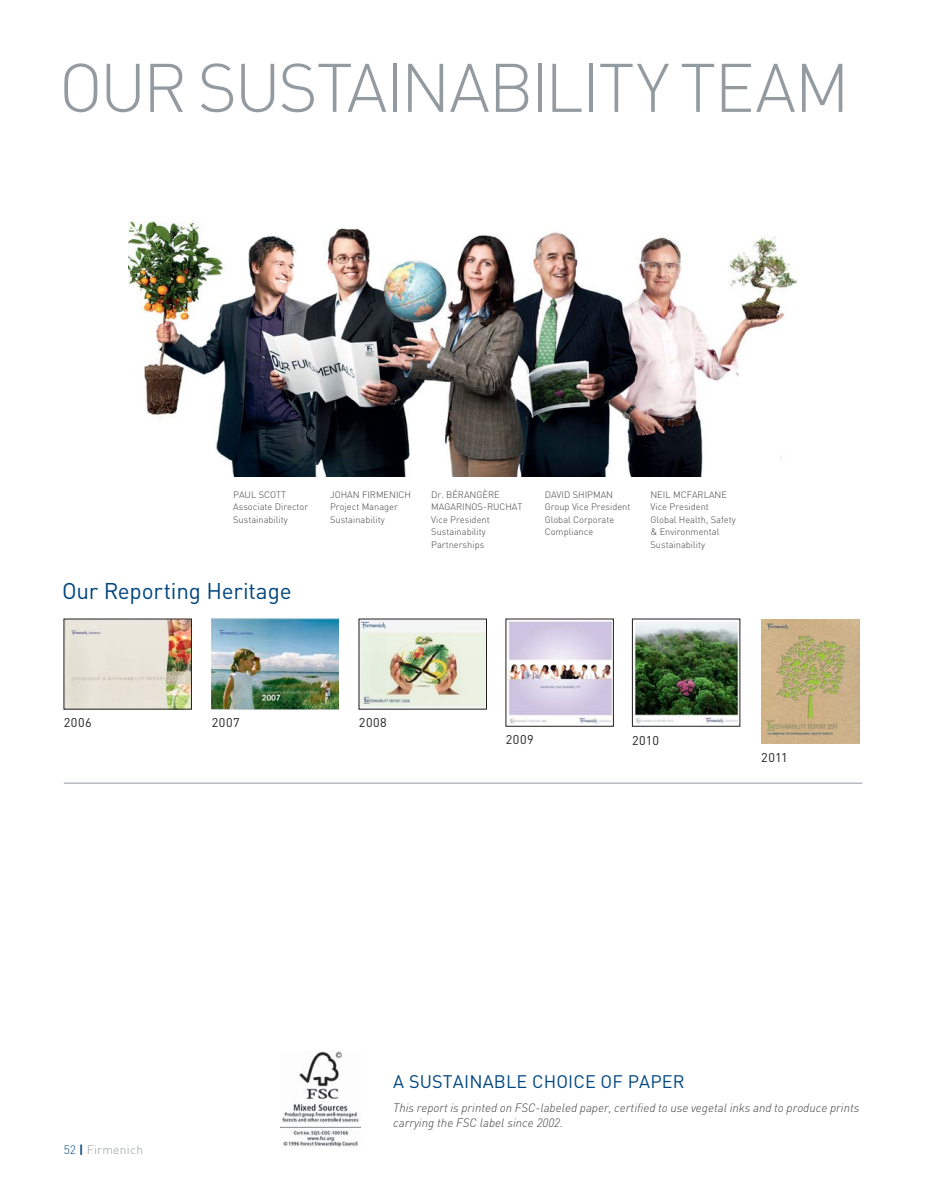
<style>
.page{position:relative;width:936px;height:1191px;background:#fff}
.page>*{position:absolute;margin:0;border:0;box-sizing:border-box;transform-origin:0 0}
.t1{font:300 67.5px "DIN Pro";letter-spacing:-.03em;color:#939ba1}
.t2{font:22.5px "DIN Pro";letter-spacing:-.01em;color:#00467f}
.t3{font:18px "DIN Pro";letter-spacing:.01em;color:#00467f}
.t4{font:12.6px "DIN Pro";letter-spacing:.04em;color:#231f20}
.t5{font:italic 300 12px/15px "DIN Pro";color:#404041}
.t6{font:300 12px "DIN Pro";letter-spacing:.025em;color:#939ba1}
.t7{font:300 9.3px/12.3px "DIN";color:#404041}
.s1{color:#00467f}
.s2{font-weight:700;color:#00467f}
</style>
<div class="page">
<img style="left:280px;top:1051px;width:81px;height:96px">
<hr style="left:64px;top:782px;width:798px;height:1px;background:#939ba1">
<img style="left:507px;top:621px;width:104px;height:103px">
<img style="left:634px;top:622px;width:104px;height:102px">
<img style="left:761px;top:619px;width:98px;height:124px">
<img style="left:361px;top:621px;width:123px;height:86px">
<img style="left:211px;top:619px;width:128px;height:90px">
<img style="left:66px;top:621px;width:123px;height:86px">
<img style="left:128px;top:216px;width:670px;height:260px">
<h1 class="t1" style="left:59px;top:64px;width:792px">OUR SUSTAINABILITY TEAM</h1>
<p class="t7" style="left:431px;top:489px;width:93px">Dr. BÉRANGÈRE<br>MAGARINOS-RUCHAT<br>Vice President<br>Sustainability<br>Partnerships</p>
<p class="t7" style="left:650px;top:489px;width:87px">NEIL MCFARLANE<br>Vice President<br>Global Health, Safety &amp; Environmental<br>Sustainability</p>
<p class="t7" style="left:233px;top:489px;width:77px">PAUL SCOTT<br>Associate Director<br>Sustainability</p>
<p class="t7" style="left:544px;top:489px;width:87px">DAVID SHIPMAN<br>Group Vice President<br>Global Corporate<br>Compliance</p>
<p class="t7" style="left:330px;top:489px;width:82px">JOHAN FIRMENICH<br>Project Manager<br>Sustainability</p>
<h2 class="t2" style="left:62px;top:582px;width:231px">Our Reporting Heritage</h2>
<h3 class="t4" style="left:64px;top:718px;width:29px">2006</h3>
<h3 class="t4" style="left:212px;top:718px;width:29px">2007</h3>
<h3 class="t4" style="left:359px;top:718px;width:30px">2008</h3>
<h3 class="t4" style="left:505px;top:735px;width:29px">2009</h3>
<h3 class="t4" style="left:632px;top:735px;width:28px">2010</h3>
<h3 class="t4" style="left:761px;top:753px;width:28px">2011</h3>
<p class="t6" style="left:64px;top:1145px;width:81px"><span class="s1">52</span> <span class="s2">|</span> Firmenich</p>
<h3 class="t3" style="left:393px;top:1075px;width:293px">A SUSTAINABLE CHOICE OF PAPER</h3>
<p class="t5" style="left:393px;top:1102px;width:467px">This report is printed on FSC-labeled paper, certified to use vegetal inks and to produce prints carrying the FSC label since 2002.</p>
</div>
